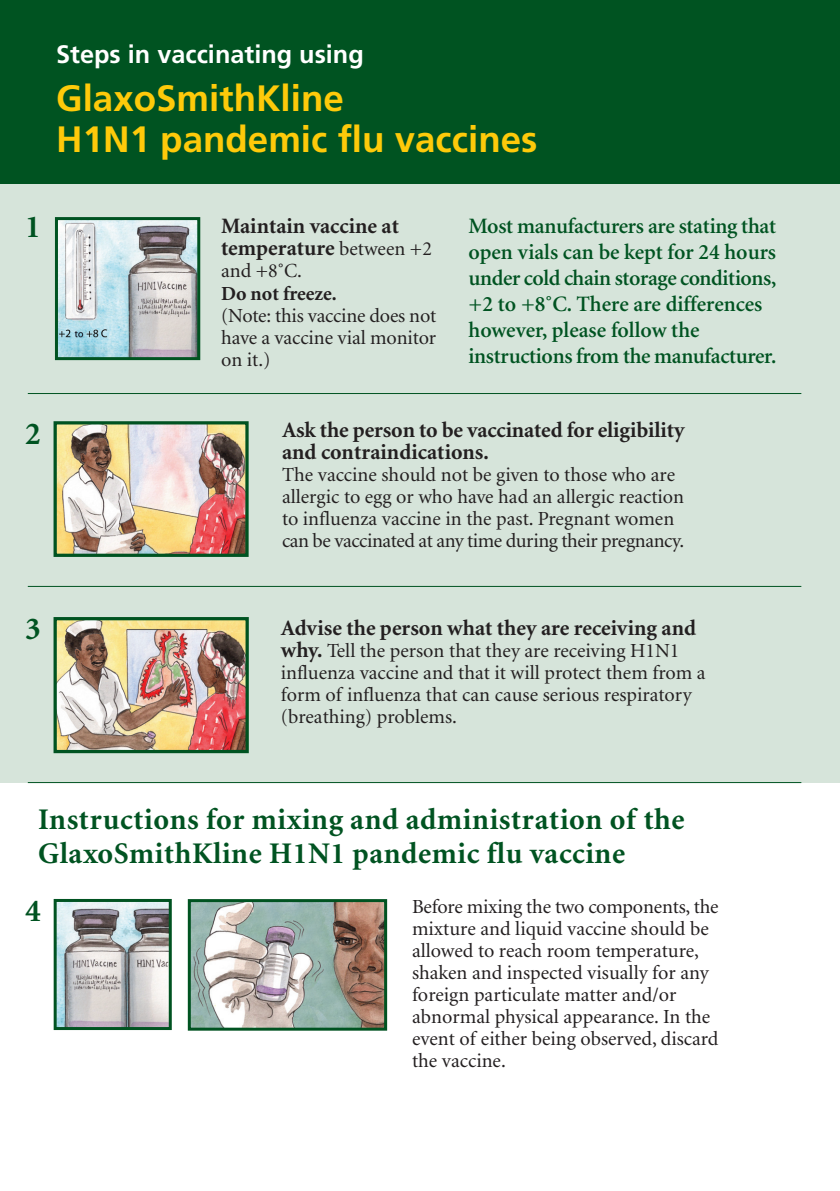
<style>
.page{position:relative;width:840px;height:1191px;background:#fff}
.page>*{position:absolute;margin:0;border:0;box-sizing:border-box;transform-origin:0 0}
.t1{font:700 36.6px/40.8px "Frutiger";color:#feca0a}
.t2{font:700 32px "Minion";color:#005321}
.t3{font:700 30px/34px "Minion";letter-spacing:.02em;color:#005321}
.t4{font:700 25.2px "Frutiger";color:#fff}
.t5{font:600 22px/26px "Minion";letter-spacing:-.015em;color:#005321}
.t6{font:700 22px/22px "Minion";color:#231f20}
.t7{font:20px/22px "Minion";color:#231f20}
.t8{font:700 20px "Minion";color:#231f20}
.s1{font-weight:400;font-size:20px}
.s2{font-weight:700;font-size:22px}
</style>
<div class="page">
<div style="left:0;top:166px;width:839px;height:616px;background:#d6e4da"></div>
<div style="left:0;top:0;width:839px;height:183px;background:#005321"></div>
<hr style="left:28px;top:393px;width:772px;height:1px;background:#005321">
<hr style="left:28px;top:586px;width:772px;height:1px;background:#005321">
<img style="left:59px;top:221px;width:137px;height:135px">
<div style="left:55px;top:217px;width:145px;height:143px;border:3px solid #005321"></div>
<hr style="left:28px;top:782px;width:772px;height:1px;background:#005321">
<img style="left:192px;top:903px;width:191px;height:123px">
<div style="left:188px;top:899px;width:199px;height:131px;border:3px solid #005321"></div>
<img style="left:58px;top:903px;width:110px;height:123px">
<div style="left:54px;top:899px;width:118px;height:131px;border:3px solid #005321"></div>
<img style="left:57px;top:425px;width:187px;height:128px">
<div style="left:53px;top:421px;width:195px;height:136px;border:3px solid #005321"></div>
<img style="left:57px;top:621px;width:188px;height:128px">
<div style="left:53px;top:617px;width:196px;height:136px;border:3px solid #005321"></div>
<p class="t4" style="left:56px;top:45px;width:309px">Steps in vaccinating using</p>
<h1 class="t1" style="left:56px;top:81px;width:482px">GlaxoSmithKline<br>H1N1 pandemic flu vaccines</h1>
<h2 class="t2" style="left:25px;top:214px;width:17px">1</h2>
<p class="t6" style="left:221px;top:217px;width:212px">Maintain vaccine at temperature <span class="s1">between +2</span></p>
<p class="t7" style="left:221px;top:262px;width:82px">and +8˚C.</p>
<p class="t8" style="left:221px;top:285px;width:117px">Do not freeze.</p>
<p class="t7" style="left:221px;top:306px;width:217px;text-align:justify">(Note: this vaccine does not have a vaccine vial monitor on it.)</p>
<p class="t5" style="left:468px;top:215px;width:309px">Most manufacturers are stating that open vials can be kept for 24 hours under cold chain storage conditions, +2 to +8˚C. There are differences however, please follow the instructions from the manufacturer.</p>
<h2 class="t2" style="left:25px;top:421px;width:17px">2</h2>
<h2 class="t2" style="left:25px;top:616px;width:17px">3</h2>
<p class="t6" style="left:282px;top:421px;width:403px">Ask the person to be vaccinated for eligibility and contraindications.</p>
<p class="t7" style="left:282px;top:465px;width:403px">The vaccine should not be given to those who are allergic to egg or who have had an allergic reaction to influenza vaccine in the past. Pregnant women can be vaccinated at any time during their pregnancy.</p>
<p class="t6" style="left:280px;top:618px;width:416px">Advise the person what they are receiving and</p>
<p class="t7" style="left:280px;top:641px;width:426px"><span class="s2">why.</span> Tell the person that they are receiving H1N1 influenza vaccine and that it will protect them from a form of influenza that can cause serious respiratory (breathing) problems.</p>
<h3 class="t3" style="left:38px;top:804px;width:647px">Instructions for mixing and administration of the<br>GlaxoSmithKline H1N1 pandemic flu vaccine</h3>
<p class="t7" style="left:412px;top:897px;width:308px">Before mixing the two components, the mixture and liquid vaccine should be allowed to reach room temperature, shaken and inspected visually for any foreign particulate matter and/or abnormal physical appearance. In the event of either being observed, discard the vaccine.</p>
<h2 class="t2" style="left:25px;top:898px;width:17px">4</h2>
</div>
